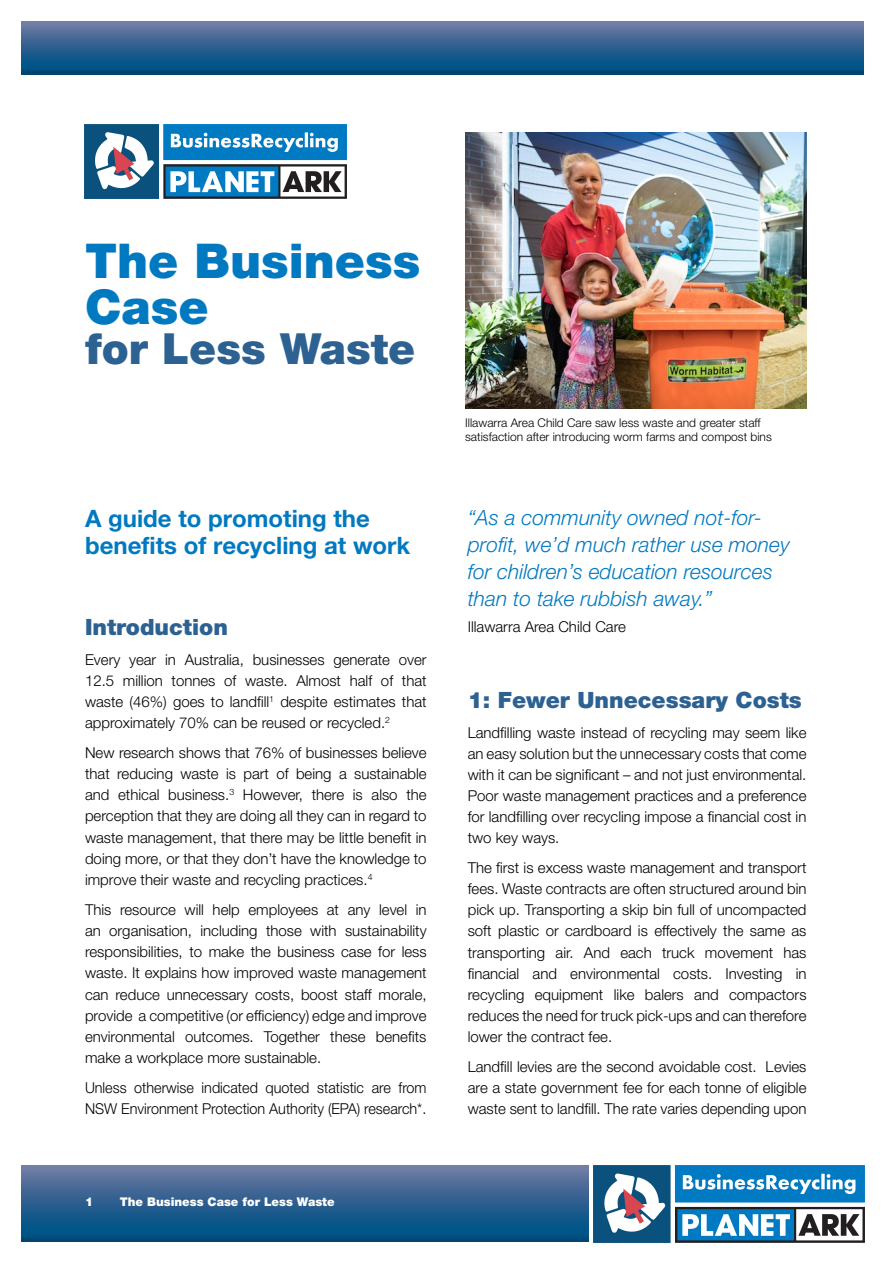
<style>
.page{position:relative;width:893px;height:1263px;background:#fff}
.page>*{position:absolute;margin:0;border:0;box-sizing:border-box;transform-origin:0 0}
.t1{font:900 48px/46.5px "Helvetica Neue LT";color:#0079c1}
.t2{font:900 42.9px "Helvetica Neue LT";color:#2d6192}
.t3{font:700 24px/27.2px "Helvetica Neue LT";color:#0079c1}
.t4{font:900 22.5px "Helvetica Neue LT";color:#2d6192}
.t5{font:italic 300 21px/27.2px "Helvetica Neue LT";color:#0079c1}
.t6{font:300 15px/21.1px "Helvetica Neue LT";color:#000;text-align:justify}
.t7{font:300 15px/21.1px "Helvetica Neue LT";color:#000;scale:.96 1}
.t8{font:300 12px/13.5px "Helvetica Neue LT";color:#000}
.t9{font:900 12px "Helvetica Neue";color:#fff}
</style>
<div class="page">
<div style="left:21px;top:1165px;width:568px;height:77px;background:linear-gradient(to bottom,#6f7aa3,#00497e)"></div>
<div style="left:21px;top:21px;width:842px;height:53px;background:linear-gradient(to bottom,#727ba4,#00487d)"></div>
<img style="left:465px;top:133px;width:341px;height:275px">
<img style="left:594px;top:1165px;width:271px;height:77px">
<img style="left:85px;top:124px;width:262px;height:75px">
<h1 class="t1" style="left:85px;top:237px;width:337px">The Business<br>Case</h1>
<h2 class="t2" style="left:85px;top:323px;width:332px">for Less Waste</h2>
<h3 class="t3" style="left:85px;top:504px;width:327px">A guide to promoting the benefits of recycling at work</h3>
<h3 class="t4" style="left:85px;top:613px;width:144px">Introduction</h3>
<p class="t6" style="left:85px;top:648px;width:343px">Every year in Australia, businesses generate over 12.5 million tonnes of waste. Almost half of that waste (46%) goes to landfill<sup>1</sup> despite estimates that approximately 70% can be reused or recycled.<sup>2</sup></p>
<p class="t6" style="left:85px;top:742px;width:343px">New research shows that 76% of businesses believe that reducing waste is part of being a sustainable and ethical business.<sup>3</sup> However, there is also the perception that they are doing all they can in regard to waste management, that there may be little benefit in doing more, or that they don’t have the knowledge to improve their waste and recycling practices.<sup>4</sup></p>
<p class="t6" style="left:85px;top:898px;width:343px">This resource will help employees at any level in an organisation, including those with sustainability responsibilities, to make the business case for less waste. It explains how improved waste management can reduce unnecessary costs, boost staff morale, provide a competitive (or efficiency) edge and improve environmental outcomes. Together these benefits make a workplace more sustainable.</p>
<p class="t7" style="left:85px;top:1077px;width:357px">Unless otherwise indicated quoted statistic are from<br>NSW Environment Protection Authority (EPA) research*.</p>
<p class="t9" style="left:85px;top:1195px;width:10px">1</p>
<p class="t9" style="left:120px;top:1195px;width:216px">The Business Case for Less Waste</p>
<p class="t8" style="left:465px;top:416px;width:308px">Illawarra Area Child Care saw less waste and greater staff satisfaction after introducing worm farms and compost bins</p>
<h3 class="t5" style="left:468px;top:503px;width:324px">“As a community owned not-for&shy;profit, we’d much rather use money for children’s education resources than to take rubbish away.”</h3>
<p class="t6" style="left:468px;top:615px;width:160px">Illawarra Area Child Care</p>
<h3 class="t4" style="left:468px;top:686px;width:336px">1: Fewer Unnecessary Costs</h3>
<p class="t6" style="left:468px;top:721px;width:340px">Landfilling waste instead of recycling may seem like an easy solution but the unnecessary costs that come with it can be significant – and not just environmental.<br>Poor waste management practices and a preference for landfilling over recycling impose a financial cost in two key ways.</p>
<p class="t6" style="left:468px;top:857px;width:340px">The first is excess waste management and transport fees. Waste contracts are often structured around bin pick up. Transporting a skip bin full of uncompacted soft plastic or cardboard is effectively the same as transporting air. And each truck movement has financial and environmental costs. Investing in recycling equipment like balers and compactors reduces the need for truck pick-ups and can therefore lower the contract fee.</p>
<p class="t6" style="left:468px;top:1055px;width:340px">Landfill levies are the second avoidable cost. Levies are a state government fee for each tonne of eligible waste sent to landfill. The rate varies depending upon</p>
</div>
